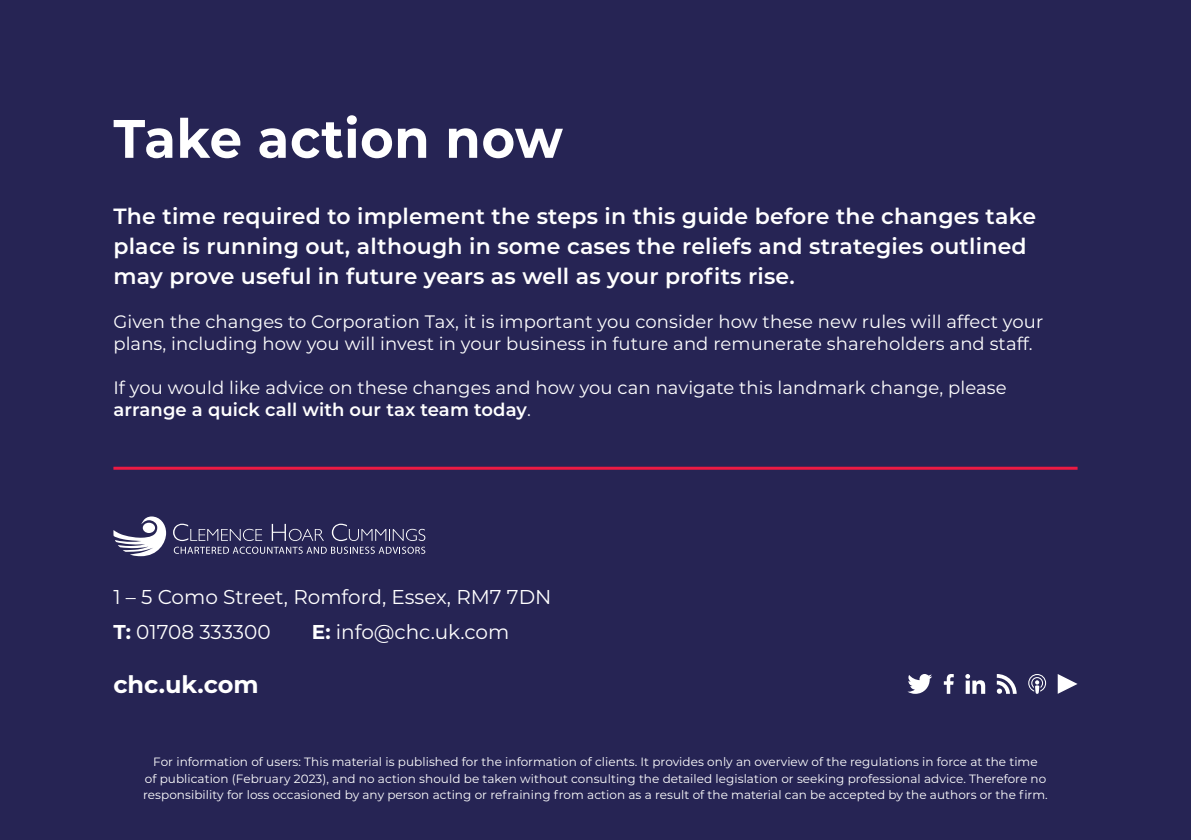
<style>
.page{position:relative;width:1191px;height:840px;background:#fff}
.page>*{position:absolute;margin:0;border:0;box-sizing:border-box;transform-origin:0 0}
.t1{font:700 54px "Montserrat";letter-spacing:.01em;color:#fff;scale:.95 1}
.t2{font:700 24px "Montserrat";color:#fff}
.t3{font:600 22px/30px "Montserrat";letter-spacing:.01em;color:#fff}
.t4{font:20px/35.4px "Montserrat";color:#fff}
.t5{font:18px/22px "Montserrat";letter-spacing:.005em;color:#fff}
.t6{font:12px/16px "Montserrat";letter-spacing:.005em;color:#fff;text-align:center}
.s1{font-weight:600}
.s2{font-weight:700}
</style>
<div class="page">
<div style="left:0;top:0;width:1191px;height:839px;background:#262454"></div>
<hr style="left:113px;top:466px;width:964px;height:3px;background:#ec1a43">
<svg style="left:965px;top:674px;width:20px;height:19px"></svg>
<svg style="left:907px;top:674px;width:25px;height:19px"></svg>
<svg style="left:943px;top:674px;width:10px;height:19px"></svg>
<svg style="left:1028px;top:674px;width:18px;height:19px"></svg>
<svg style="left:996px;top:674px;width:20px;height:19px"></svg>
<svg style="left:1057px;top:674px;width:20px;height:19px"></svg>
<svg style="left:173px;top:523px;width:89px;height:17px"></svg>
<svg style="left:272px;top:523px;width:52px;height:17px"></svg>
<svg style="left:332px;top:523px;width:93px;height:17px"></svg>
<svg style="left:113px;top:516px;width:53px;height:40px"></svg>
<svg style="left:174px;top:546px;width:251px;height:7px"></svg>
<h1 class="t1" style="left:113px;top:100px;width:475px">Take action now</h1>
<h3 class="t3" style="left:113px;top:200px;width:924px">The time required to implement the steps in this guide before the changes take place is running out, although in some cases the reliefs and strategies outlined may prove useful in future years as well as your profits rise.</h3>
<h3 class="t5" style="left:113px;top:310px;width:931px">Given the changes to Corporation Tax, it is important you consider how these new rules will affect your plans, including how you will invest in your business in future and remunerate shareholders and staff.</h3>
<h3 class="t5" style="left:113px;top:376px;width:894px">If you would like advice on these changes and how you can navigate this landmark change, please <span class="s1">arrange a quick call with our tax team today</span>.</h3>
<h3 class="t4" style="left:113px;top:578px;width:439px">1 – 5 Como Street, Romford, Essex, RM7 7DN<br><span class="s2">T:</span> 01708 333300</h3>
<h3 class="t4" style="left:312px;top:613px;width:199px"><span class="s2">E:</span> info@chc.uk.com</h3>
<h2 class="t2" style="left:113px;top:666px;width:147px">chc.uk.com</h2>
<p class="t6" style="left:143px;top:753px;width:906px">For information of users: This material is published for the information of clients. It provides only an overview of the regulations in force at the time<br>of publication (February 2023), and no action should be taken without consulting the detailed legislation or seeking professional advice. Therefore no responsibility for loss occasioned by any person acting or refraining from action as a result of the material can be accepted by the authors or the firm.</p>
</div>
